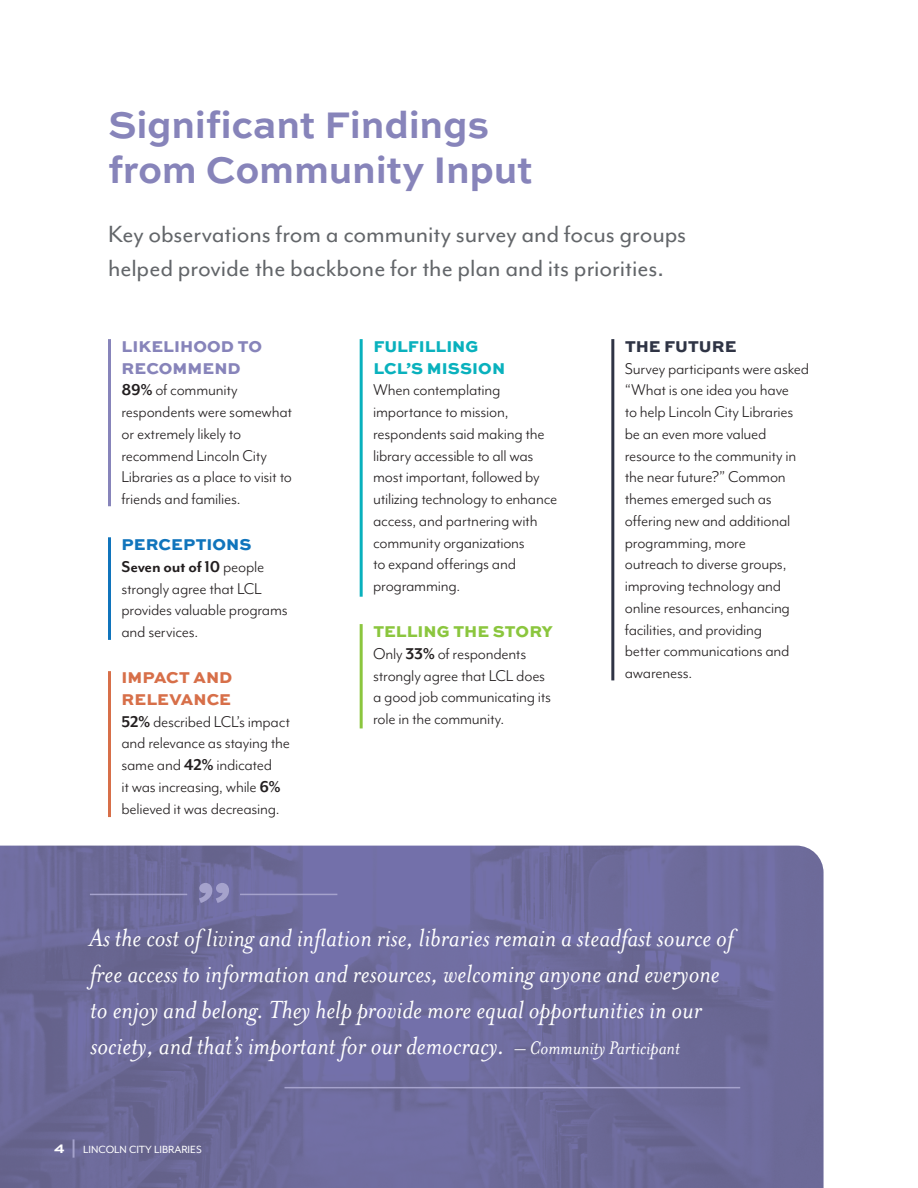
<style>
.page{position:relative;width:918px;height:1188px;background:#fff}
.page>*{position:absolute;margin:0;border:0;box-sizing:border-box;transform-origin:0 0}
.t1{font:800 60px "Sweet Sans Pro";color:#a5a2cc}
.t2{font:700 39px/45px "Sweet Sans Pro";letter-spacing:-.01em;color:#8784ba}
.t3{font:italic 28.5px/36px "Mrs Eaves OT";color:#fff}
.t4{font:27px/34.5px "Mr Eaves Mod OT";letter-spacing:-.005em;color:#63666a}
.t5{font:18px/21.8px "Mr Eaves Mod OT";letter-spacing:-.015em;color:#231f20}
.t6{font:800 16.5px/21.8px "Sweet Sans Pro";letter-spacing:.005em;color:#09b1bd}
.t7{font:800 16.5px/21.8px "Sweet Sans Pro";letter-spacing:.005em;color:#8784ba}
.t8{font:800 16.5px/21.8px "Sweet Sans Pro";letter-spacing:.005em;color:#d76f49}
.t9{font:800 16.5px "Sweet Sans Pro";color:#8bc63e}
.t10{font:800 16.5px "Sweet Sans Pro";letter-spacing:.005em;color:#1074bc}
.t11{font:800 16.5px "Sweet Sans Pro";color:#2f3445}
.t12{font:12px "Mr Eaves Mod OT";color:#fff}
.s1{font-weight:700}
.s2{font-size:21px}
.s3{font-family:"Sweet Sans Pro";font-weight:700;font-size:15px}
.s4{font-family:"Sweet Sans Pro";font-weight:700;font-size:15px;color:#a5a2cc}
</style>
<div class="page">
<img style="left:0;top:846px;width:824px;height:342px">
<hr style="left:90px;top:894px;width:97px;height:1px;background:#a5a2cc">
<hr style="left:240px;top:894px;width:97px;height:1px;background:#a5a2cc">
<hr style="left:284px;top:1087px;width:456px;height:1px;background:#a5a2cc">
<hr style="left:108px;top:339px;width:3px;height:167px;background:#8784ba">
<hr style="left:360px;top:339px;width:3px;height:258px;background:#09b1bd">
<hr style="left:611px;top:339px;width:3px;height:341px;background:#2f3445">
<hr style="left:360px;top:624px;width:3px;height:104px;background:#8bc63e">
<hr style="left:108px;top:537px;width:3px;height:103px;background:#1074bc">
<hr style="left:108px;top:671px;width:3px;height:146px;background:#d76f49">
<h2 class="t2" style="left:108px;top:100px;width:427px">Significant Findings from Community Input</h2>
<h3 class="t4" style="left:108px;top:217px;width:580px">Key observations from a community survey and focus groups helped provide the backbone for the plan and its priorities.</h3>
<p class="t7" style="left:122px;top:334px;width:142px">LIKELIHOOD TO<br>RECOMMEND</p>
<p class="t5" style="left:122px;top:379px;width:172px"><span class="s1">89%</span> of community respondents were somewhat or extremely likely to recommend Lincoln City<br>Libraries as a place to visit to friends and families.</p>
<p class="t10" style="left:122px;top:532px;width:131px">PERCEPTIONS</p>
<p class="t5" style="left:122px;top:556px;width:168px"><span class="s1">Seven out of 10</span> people strongly agree that LCL provides valuable programs and services.</p>
<p class="t8" style="left:122px;top:666px;width:112px">IMPACT AND<br>RELEVANCE</p>
<p class="t5" style="left:122px;top:711px;width:170px"><span class="s1">52%</span> described LCL’s impact and relevance as staying the same and <span class="s1">42%</span> indicated<br>it was increasing, while <span class="s1">6% </span>believed it was decreasing.</p>
<h1 class="t1" style="left:196px;top:856px;width:37px">”</h1>
<p class="t6" style="left:373px;top:334px;width:133px">FULFILLING<br>LCL’S MISSION</p>
<p class="t5" style="left:373px;top:379px;width:186px">When contemplating importance to mission, respondents said making the library accessible to all was most important, followed by utilizing technology to enhance access, and partnering with community organizations<br>to expand offerings and programming.</p>
<p class="t9" style="left:373px;top:619px;width:181px">TELLING THE STORY</p>
<p class="t5" style="left:373px;top:643px;width:180px">Only <span class="s1">33%</span> of respondents strongly agree that LCL does a good job communicating its role in the community.</p>
<p class="t11" style="left:625px;top:333px;width:113px">THE FUTURE</p>
<p class="t5" style="left:625px;top:358px;width:186px">Survey participants were asked “What is one idea you have<br>to help Lincoln City Libraries be an even more valued resource to the community in the near future?” Common themes emerged such as offering new and additional programming, more<br>outreach to diverse groups, improving technology and online resources, enhancing facilities, and providing<br>better communications and awareness.</p>
<p class="t3" style="left:89px;top:920px;width:646px">As the cost of living and inflation rise, libraries remain a steadfast source of free access to information and resources, welcoming anyone and everyone to enjoy and belong. They help provide more equal opportunities in our society, and that’s important for our democracy. <span class="s2">– Community Participant</span></p>
<p class="t12" style="left:54px;top:1143px;width:149px"><span class="s3">4</span> <span class="s4">|</span> LINCOLN CITY LIBRARIES</p>
</div>
